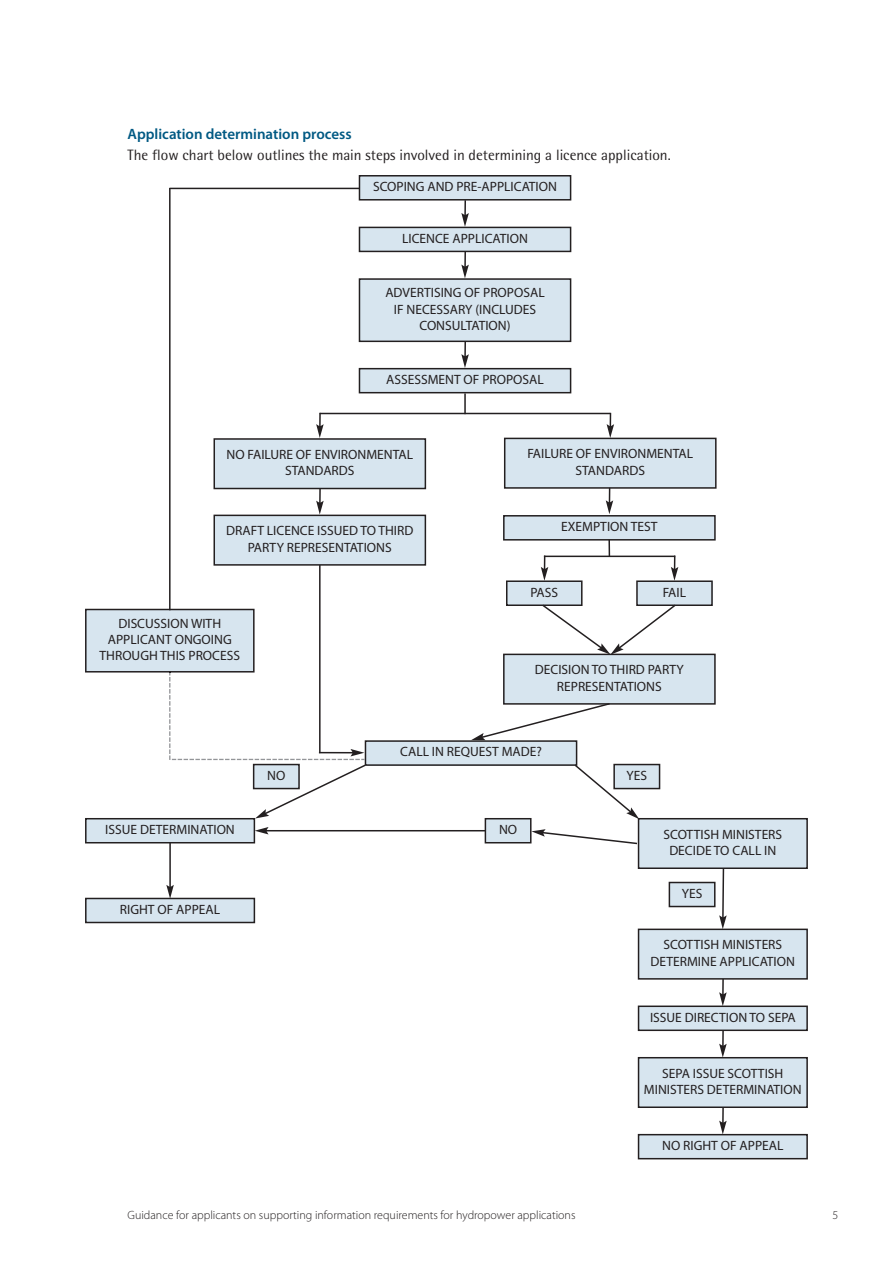
<style>
.page{position:relative;width:893px;height:1263px;background:#fff}
.page>*{position:absolute;margin:0;border:0;box-sizing:border-box;transform-origin:0 0}
.t1{font:15px "Rotis Semi Sans";color:#231f20}
.t2{font:600 15px "Myriad Pro";color:#005983}
.t3{font:13.5px/16.2px "Myriad Pro";color:#231f20;text-align:center}
.t4{font:300 12px "Myriad Pro";color:#231f20}
</style>
<div class="page">
<div style="left:359px;top:176px;width:212px;height:24px;background:#d7e5ef"></div>
<div style="left:359px;top:175px;width:212px;height:26px;border:2px solid #231f20"></div>
<div style="left:359px;top:227px;width:212px;height:24px;background:#d7e5ef"></div>
<div style="left:359px;top:227px;width:212px;height:25px;border:2px solid #231f20"></div>
<div style="left:359px;top:279px;width:212px;height:62px;background:#d7e5ef"></div>
<div style="left:359px;top:278px;width:212px;height:64px;border:2px solid #231f20"></div>
<div style="left:359px;top:369px;width:212px;height:24px;background:#d7e5ef"></div>
<div style="left:359px;top:368px;width:212px;height:25px;border:2px solid #231f20"></div>
<div style="left:505px;top:438px;width:211px;height:50px;background:#d7e5ef"></div>
<div style="left:504px;top:438px;width:213px;height:51px;border:2px solid #231f20"></div>
<div style="left:504px;top:516px;width:211px;height:24px;background:#d7e5ef"></div>
<div style="left:503px;top:515px;width:213px;height:25px;border:2px solid #231f20"></div>
<div style="left:637px;top:581px;width:75px;height:24px;background:#d7e5ef"></div>
<div style="left:636px;top:580px;width:77px;height:26px;border:2px solid #231f20"></div>
<div style="left:504px;top:654px;width:211px;height:50px;background:#d7e5ef"></div>
<div style="left:503px;top:654px;width:213px;height:51px;border:2px solid #231f20"></div>
<div style="left:214px;top:439px;width:211px;height:49px;background:#d7e5ef"></div>
<div style="left:213px;top:438px;width:213px;height:51px;border:2px solid #231f20"></div>
<div style="left:214px;top:515px;width:211px;height:50px;background:#d7e5ef"></div>
<div style="left:213px;top:515px;width:213px;height:51px;border:2px solid #231f20"></div>
<div style="left:86px;top:609px;width:168px;height:63px;background:#d7e5ef"></div>
<div style="left:85px;top:609px;width:170px;height:63px;border:2px solid #231f20"></div>
<div style="left:365px;top:741px;width:212px;height:24px;background:#d7e5ef"></div>
<div style="left:365px;top:740px;width:212px;height:26px;border:2px solid #231f20"></div>
<div style="left:86px;top:819px;width:168px;height:24px;background:#d7e5ef"></div>
<div style="left:85px;top:818px;width:170px;height:25px;border:2px solid #231f20"></div>
<div style="left:638px;top:819px;width:169px;height:49px;background:#d7e5ef"></div>
<div style="left:638px;top:818px;width:170px;height:51px;border:2px solid #231f20"></div>
<div style="left:638px;top:929px;width:169px;height:50px;background:#d7e5ef"></div>
<div style="left:638px;top:928px;width:170px;height:52px;border:2px solid #231f20"></div>
<div style="left:638px;top:1006px;width:169px;height:24px;background:#d7e5ef"></div>
<div style="left:638px;top:1005px;width:170px;height:26px;border:2px solid #231f20"></div>
<div style="left:638px;top:1135px;width:169px;height:24px;background:#d7e5ef"></div>
<div style="left:638px;top:1134px;width:170px;height:25px;border:2px solid #231f20"></div>
<div style="left:638px;top:1058px;width:169px;height:49px;background:#d7e5ef"></div>
<div style="left:638px;top:1057px;width:170px;height:51px;border:2px solid #231f20"></div>
<div style="left:86px;top:898px;width:168px;height:24px;background:#d7e5ef"></div>
<div style="left:85px;top:898px;width:170px;height:25px;border:2px solid #231f20"></div>
<div style="left:669px;top:882px;width:46px;height:24px;background:#d7e5ef"></div>
<div style="left:669px;top:882px;width:46px;height:25px;border:2px solid #231f20"></div>
<svg style="left:719px;top:867px;width:8px;height:293px"></svg>
<hr style="left:320px;top:413px;width:290px;height:1px;background:#231f20">
<hr style="left:169px;top:188px;width:2px;height:422px;background:#231f20">
<hr style="left:169px;top:188px;width:191px;height:1px;background:#231f20">
<svg style="left:461px;top:199px;width:217px;height:647px"></svg>
<hr style="left:266px;top:830px;width:220px;height:1px;background:#231f20">
<svg style="left:255px;top:827px;width:14px;height:7px"></svg>
<svg style="left:169px;top:411px;width:198px;height:407px"></svg>
<hr style="left:169px;top:843px;width:2px;height:44px;background:#231f20">
<svg style="left:166px;top:885px;width:8px;height:14px"></svg>
<p class="t2" style="left:128px;top:128px;width:226px">Application determination process</p>
<p class="t1" style="left:128px;top:150px;width:545px">The flow chart below outlines the main steps involved in determining a licence application.</p>
<p class="t3" style="left:373px;top:180px;width:186px">SCOPING AND PRE-APPLICATION</p>
<p class="t3" style="left:402px;top:231px;width:127px">LICENCE APPLICATION</p>
<p class="t3" style="left:385px;top:286px;width:161px">ADVERTISING OF PROPOSAL<br>IF NECESSARY (INCLUDES<br>CONSULTATION)</p>
<p class="t3" style="left:386px;top:372px;width:159px">ASSESSMENT OF PROPOSAL</p>
<p class="t3" style="left:226px;top:447px;width:188px">NO FAILURE OF ENVIRONMENTAL<br>STANDARDS</p>
<p class="t3" style="left:226px;top:524px;width:189px">DRAFT LICENCE ISSUED TO THIRD<br>PARTY REPRESENTATIONS</p>
<p class="t3" style="left:100px;top:616px;width:142px">DISCUSSION WITH<br>APPLICANT ONGOING<br>THROUGH THIS PROCESS</p>
<p class="t3" style="left:527px;top:447px;width:167px">FAILURE OF ENVIRONMENTAL<br>STANDARDS</p>
<p class="t3" style="left:561px;top:520px;width:98px">EXEMPTION TEST</p>
<p class="t3" style="left:530px;top:585px;width:29px">PASS</p>
<p class="t3" style="left:663px;top:585px;width:25px">FAIL</p>
<p class="t3" style="left:535px;top:663px;width:150px">DECISION TO THIRD PARTY<br>REPRESENTATIONS</p>
<p class="t3" style="left:267px;top:768px;width:20px">NO</p>
<p class="t3" style="left:400px;top:745px;width:143px">CALL IN REQUEST MADE?</p>
<p class="t3" style="left:627px;top:768px;width:22px">YES</p>
<p class="t3" style="left:105px;top:822px;width:131px">ISSUE DETERMINATION</p>
<p class="t3" style="left:663px;top:827px;width:120px">SCOTTISH MINISTERS<br>DECIDE TO CALL IN</p>
<p class="t3" style="left:499px;top:822px;width:20px">NO</p>
<p class="t3" style="left:120px;top:902px;width:102px">RIGHT OF APPEAL</p>
<p class="t3" style="left:682px;top:886px;width:22px">YES</p>
<p class="t3" style="left:651px;top:938px;width:146px">SCOTTISH MINISTERS<br>DETERMINE APPLICATION</p>
<p class="t3" style="left:650px;top:1010px;width:147px">ISSUE DIRECTION TO SEPA</p>
<p class="t3" style="left:644px;top:1066px;width:159px">SEPA ISSUE SCOTTISH<br>MINISTERS DETERMINATION</p>
<p class="t3" style="left:662px;top:1138px;width:123px">NO RIGHT OF APPEAL</p>
<p class="t4" style="left:128px;top:1211px;width:449px">Guidance for applicants on supporting information requirements for hydropower applications</p>
<p class="t4" style="left:832px;top:1211px;width:7px">5</p>
</div>
